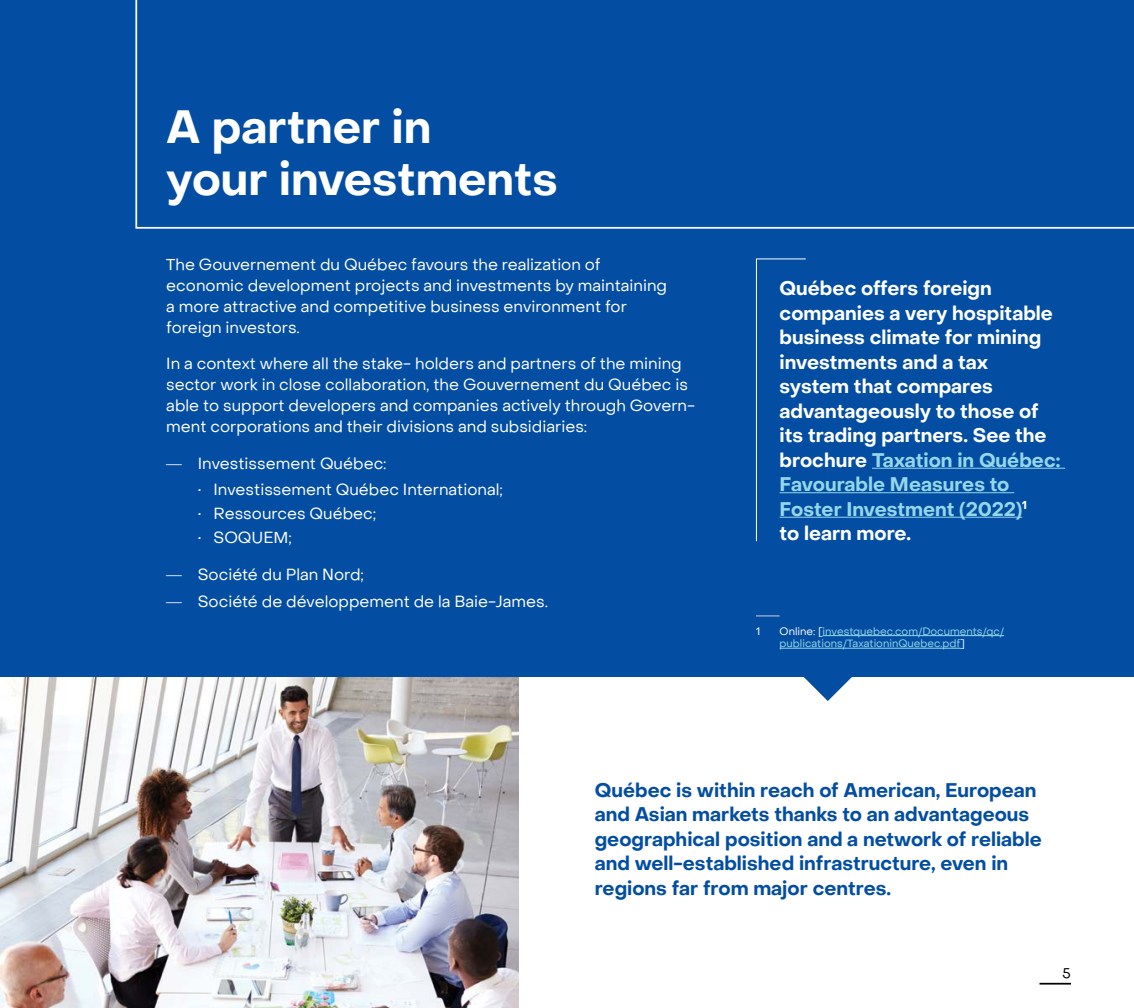
<style>
.page{position:relative;width:1134px;height:1008px;background:#034ea2}
.page>*{position:absolute;margin:0;border:0;box-sizing:border-box;transform-origin:0 0}
.t1{font:700 45.5px/52.5px "Object Sans";color:#fff}
.Exerge_Blanc__avec_ligne{font:700 19.25px/24.5px "Object Sans";color:#fff}
.Exergue_Bleu{font:700 19.25px/24.5px "Object Sans";color:#034ea2}
.Texte_courant_-_Blanc{font:15.75px/21px "Object Sans";color:#fff}
.t2{font:14px "Object Sans";color:#000}
.Notes__blanc{font:10.5px/12.6px "Object Sans";color:#94d7e9}
.Notes__blanc-2{font:10.5px "Object Sans";color:#fff}
.s1{font-family:"Montserrat"}
.s2{color:#94d7e9}
.s3{color:#fff}
</style>
<div class="page">
<img style="left:0;top:678px;width:520px;height:330px">
<svg style="left:135px;top:0;width:999px;height:229px"></svg>
<div style="left:520px;top:677px;width:614px;height:331px;background:#fff"></div>
<svg style="left:804px;top:677px;width:48px;height:24px"></svg>
<svg style="left:756px;top:258px;width:51px;height:284px"></svg>
<hr style="left:872px;top:468px;width:193px;height:1px;background:#94d7e9">
<hr style="left:780px;top:492px;width:234px;height:1px;background:#94d7e9">
<hr style="left:780px;top:517px;width:242px;height:1px;background:#94d7e9">
<svg style="left:756px;top:615px;width:24px;height:1px"></svg>
<hr style="left:823px;top:635px;width:181px;height:1px;background:#94d7e9">
<hr style="left:780px;top:648px;width:181px;height:1px;background:#94d7e9">
<hr style="left:1040px;top:983px;width:31px;height:2px;background:#000">
<h2 class="t1" style="left:166px;top:102px;width:393px">A partner in<br>your investments</h2>
<p class="Texte_courant_-_Blanc" style="left:166px;top:254px;width:502px">The Gouvernement du Québec favours the realization of economic development projects and investments by maintaining a more attractive and competitive business environment for foreign investors.</p>
<p class="Texte_courant_-_Blanc" style="left:166px;top:354px;width:530px">In a context where all the stake- holders and partners of the mining sector work in close collaboration, the Gouvernement du Québec is able to support developers and companies actively through Govern&shy;ment corporations and their divisions and subsidiaries:</p>
<p class="Texte_courant_-_Blanc" style="left:166px;top:453px;width:222px"><span class="s1">—</span> Investissement Québec:</p>
<p class="Texte_courant_-_Blanc" style="left:198px;top:479px;width:306px">• Investissement Québec International;</p>
<p class="Texte_courant_-_Blanc" style="left:198px;top:503px;width:180px">• Ressources Québec;</p>
<p class="Texte_courant_-_Blanc" style="left:198px;top:527px;width:96px">• SOQUEM;</p>
<p class="Texte_courant_-_Blanc" style="left:166px;top:564px;width:199px"><span class="s1">—</span> Société du Plan Nord;</p>
<p class="Texte_courant_-_Blanc" style="left:166px;top:591px;width:383px"><span class="s1">—</span> Société de développement de la Baie-James.</p>
<p class="Exerge_Blanc__avec_ligne" style="left:780px;top:277px;width:282px">Québec offers foreign companies a very hospitable business climate for mining investments and a tax system that compares advantageously to those of its trading partners. See the brochure <span class="s2">Taxation in Québec:<br>Favourable Measures to<br>Foster Investment (2022)</span><sup>1<br></sup>to learn more.</p>
<p class="Notes__blanc-2" style="left:756px;top:625px;width:6px">1</p>
<p class="Notes__blanc" style="left:780px;top:625px;width:226px"><span class="s3">Online: [</span>investquebec.com/Documents/qc/ publications/TaxationinQuebec.pdf<span class="s3">]</span></p>
<p class="Exergue_Bleu" style="left:595px;top:778px;width:449px">Québec is within reach of American, European and Asian markets thanks to an advantageous geographical position and a network of reliable and well-established infrastructure, even in regions far from major centres.</p>
<p class="t2" style="left:1062px;top:965px;width:10px">5</p>
</div>
